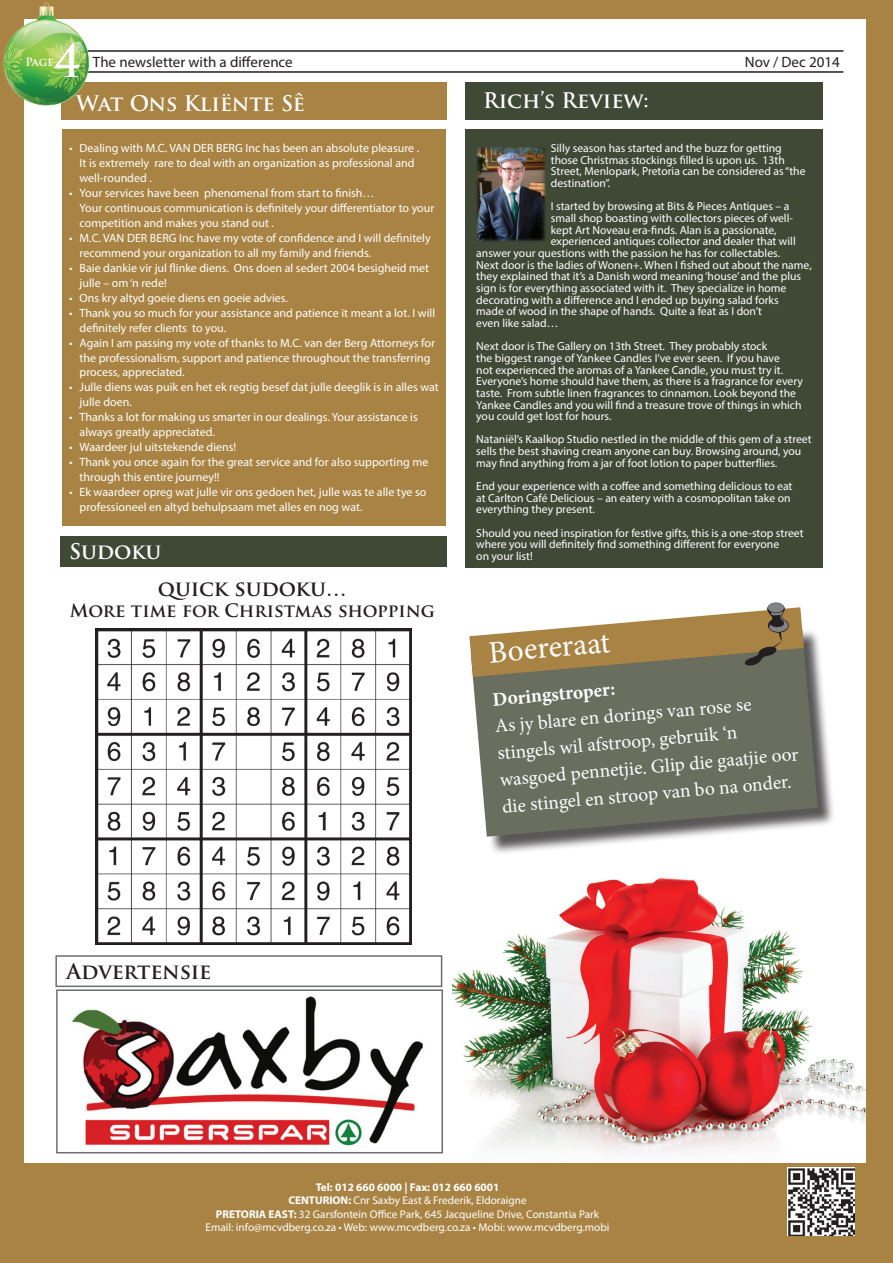
<style>
.page{position:relative;width:893px;height:1263px;background:#fff}
.page>*{position:absolute;margin:0;border:0;box-sizing:border-box;transform-origin:0 0}
.t1{font:700 44.55px "Trajan Pro";color:#fff}
.t2{font:31.5px "Minion Pro";color:#fff}
.t3{font:700 21px "Trajan Pro";color:#fff}
.t4{font:700 21px "Trajan Pro";color:#231f20}
.t5{font:19.5px/26.8px "Minion Pro";color:#fff}
.t6{font:700 19.5px "Minion Pro";color:#fff}
.t7{font:700 18px "Trajan Pro";color:#231f20}
.t8{font:15px "Myriad Pro";color:#231f20}
.t9{font:12px/15px "Myriad Pro";color:#fff}
.t10{font:11.7px/11.7px "Myriad Pro";color:#fff}
.t11{font:11.25px "Myriad Pro";color:#fff}
.t12{font:700 11.25px "Myriad Pro";color:#fff}
.t13{font:700 11.1px "Trajan Pro";color:#fff}
.s1{font-weight:700}
</style>
<div class="page">
<div style="left:61px;top:82px;width:385px;height:38px;background:#a98343"></div>
<div style="left:465px;top:82px;width:357px;height:38px;background:#404836"></div>
<div style="left:60px;top:537px;width:386px;height:30px;background:#404836"></div>
<img style="left:96px;top:629px;width:315px;height:315px">
<img style="left:453px;top:855px;width:414px;height:309px">
<div style="left:0;top:7px;width:24px;height:1241px;background:#a98343"></div>
<div style="left:0;top:1164px;width:893px;height:99px;background:#a98343"></div>
<hr style="left:58px;top:71px;width:785px;height:2px;background:#231f20">
<hr style="left:58px;top:50px;width:785px;height:2px;background:#231f20">
<div style="left:465px;top:129px;width:357px;height:439px;background:#404836"></div>
<img style="left:71px;top:996px;width:352px;height:150px">
<div style="left:56px;top:989px;width:387px;height:164px;border:2px solid #6c6d70"></div>
<div style="left:55px;top:955px;width:387px;height:32px;border:2px solid #6c6d70"></div>
<img style="left:787px;top:1167px;width:68px;height:69px">
<div style="left:0;top:0;width:893px;height:18px;background:#a98343"></div>
<div style="left:867px;top:7px;width:26px;height:1241px;background:#a98343"></div>
<img style="left:3px;top:2px;width:102px;height:104px">
<div style="left:474px;top:629px;width:362px;height:226px;background:#231f20;opacity:.75"></div>
<svg style="left:472px;top:629px;width:346px;height:208px;background:#717467"></svg>
<svg style="left:768px;top:603px;width:16px;height:9px"></svg>
<svg style="left:469px;top:605px;width:335px;height:72px"></svg>
<div style="left:62px;top:129px;width:384px;height:397px;background:#a98343"></div>
<img style="left:476px;top:147px;width:70px;height:95px">
<p class="t1" style="left:54px;top:33px;width:28px">4</p>
<p class="t13" style="left:25px;top:55px;width:30px">Page</p>
<p class="t8" style="left:93px;top:53px;width:201px">The newsletter with a difference</p>
<p class="t8" style="left:745px;top:53px;width:96px">Nov / Dec 2014</p>
<p class="t3" style="left:76px;top:90px;width:230px">Wat Ons Kliënte Sê</p>
<p class="t9" style="left:80px;top:141px;width:341px;text-indent:-10px">• Dealing with M.C. VAN DER BERG Inc has been an absolute pleasure .<br>It is extremely rare to deal with an organization as professional and well-rounded .</p>
<p class="t9" style="left:80px;top:185px;width:356px;text-indent:-10px">• Your services have been phenomenal from start to finish…<br>Your continuous communication is definitely your differentiator to your competition and makes you stand out .</p>
<p class="t9" style="left:80px;top:230px;width:353px;text-indent:-10px">• M.C. VAN DER BERG Inc have my vote of confidence and I will definitely recommend your organization to all my family and friends.</p>
<p class="t9" style="left:80px;top:260px;width:351px;text-indent:-10px">• Baie dankie vir jul flinke diens. Ons doen al sedert 2004 besigheid met julle – om ‘n rede!</p>
<p class="t9" style="left:69px;top:290px;width:220px">• Ons kry altyd goeie diens en goeie advies.</p>
<p class="t9" style="left:80px;top:305px;width:357px;text-indent:-10px">• Thank you so much for your assistance and patience it meant a lot. I will definitely refer clients to you.</p>
<p class="t9" style="left:80px;top:335px;width:357px;text-indent:-10px">• Again I am passing my vote of thanks to M.C. van der Berg Attorneys for the professionalism, support and patience throughout the transferring process, appreciated.</p>
<p class="t9" style="left:80px;top:380px;width:361px;text-indent:-10px">• Julle diens was puik en het ek regtig besef dat julle deeglik is in alles wat julle doen.</p>
<p class="t9" style="left:80px;top:410px;width:340px;text-indent:-10px">• Thanks a lot for making us smarter in our dealings. Your assistance is always greatly appreciated.</p>
<p class="t9" style="left:69px;top:439px;width:169px">• Waardeer jul uitstekende diens!</p>
<p class="t9" style="left:80px;top:454px;width:350px;text-indent:-10px">• Thank you once again for the great service and for also supporting me through this entire journey!!</p>
<p class="t9" style="left:80px;top:484px;width:348px;text-indent:-10px">• Ek waardeer opreg wat julle vir ons gedoen het, julle was te alle tye so professioneel en altyd behulpsaam met alles en nog wat.</p>
<p class="t3" style="left:69px;top:539px;width:94px">Sudoku</p>
<p class="t4" style="left:158px;top:575px;width:191px">quick sudoku…</p>
<p class="t7" style="left:70px;top:599px;width:367px">More time for Christmas shopping</p>
<p class="t3" style="left:483px;top:87px;width:167px">Rich’s Review:</p>
<p class="t10" style="left:551px;top:142px;width:256px">Silly season has started and the buzz for getting those Christmas stockings filled is upon us. 13th Street, Menlopark, Pretoria can be considered as “the destination”.</p>
<p class="t10" style="left:551px;top:200px;width:240px">I started by browsing at Bits &amp; Pieces Antiques – a</p>
<p class="t10" style="left:551px;top:212px;width:244px">small shop boasting with collectors pieces of well-</p>
<p class="t10" style="left:551px;top:224px;width:227px">kept Art Noveau era-finds. Alan is a passionate,</p>
<p class="t10" style="left:551px;top:235px;width:246px">experienced antiques collector and dealer that will</p>
<p class="t10" style="left:476px;top:247px;width:305px">answer your questions with the passion he has for collectables.</p>
<p class="t10" style="left:476px;top:259px;width:337px">Next door is the ladies of Wonen+. When I fished out about the name, they explained that it’s a Danish word meaning ‘house’ and the plus sign is for everything associated with it. They specialize in home decorating with a difference and I ended up buying salad forks<br>made of wood in the shape of hands. Quite a feat as I don’t<br>even like salad…</p>
<p class="t10" style="left:476px;top:340px;width:328px">Next door is The Gallery on 13th Street. They probably stock<br>the biggest range of Yankee Candles I’ve ever seen. If you have<br>not experienced the aromas of a Yankee Candle, you must try it.<br>Everyone’s home should have them, as there is a fragrance for every taste. From subtle linen fragrances to cinnamon. Look beyond the Yankee Candles and you will find a treasure trove of things in which you could get lost for hours.</p>
<p class="t10" style="left:476px;top:433px;width:337px">Nataniël’s Kaalkop Studio nestled in the middle of this gem of a street sells the best shaving cream anyone can buy. Browsing around, you may find anything from a jar of foot lotion to paper butterflies.</p>
<p class="t10" style="left:476px;top:480px;width:318px">End your experience with a coffee and something delicious to eat at Carlton Café Delicious – an eatery with a cosmopolitan take on everything they present.</p>
<p class="t10" style="left:476px;top:527px;width:329px">Should you need inspiration for festive gifts, this is a one-stop street where you will definitely find something different for everyone<br>on your list!</p>
<p class="t2" style="left:487px;top:631px;width:123px;rotate:-5deg">Boereraat</p>
<p class="t6" style="left:492px;top:686px;width:124px;rotate:-5deg">Doringstroper:</p>
<p class="t5" style="left:494px;top:713px;width:301px;rotate:-5deg">As jy blare en dorings van rose se stingels wil afstroop, gebruik ‘n wasgoed pennetjie. Glip die gaatjie oor die stingel en stroop van bo na onder.</p>
<p class="t4" style="left:66px;top:958px;width:147px">Advertensie</p>
<p class="t12" style="left:316px;top:1179px;width:185px">Tel: 012 660 6000 | Fax: 012 660 6001</p>
<p class="t11" style="left:288px;top:1193px;width:240px"><span class="s1">CENTURION:</span> Cnr Saxby East &amp; Frederik, Eldoraigne</p>
<p class="t11" style="left:216px;top:1207px;width:385px"><span class="s1">PRETORIA EAST:</span> 32 Garsfontein Office Park, 645 Jacqueline Drive, Constantia Park</p>
<p class="t11" style="left:206px;top:1220px;width:405px">Email: info@mcvdberg.co.za • Web: www.mcvdberg.co.za • Mobi: www.mcvdberg.mobi</p>
</div>
